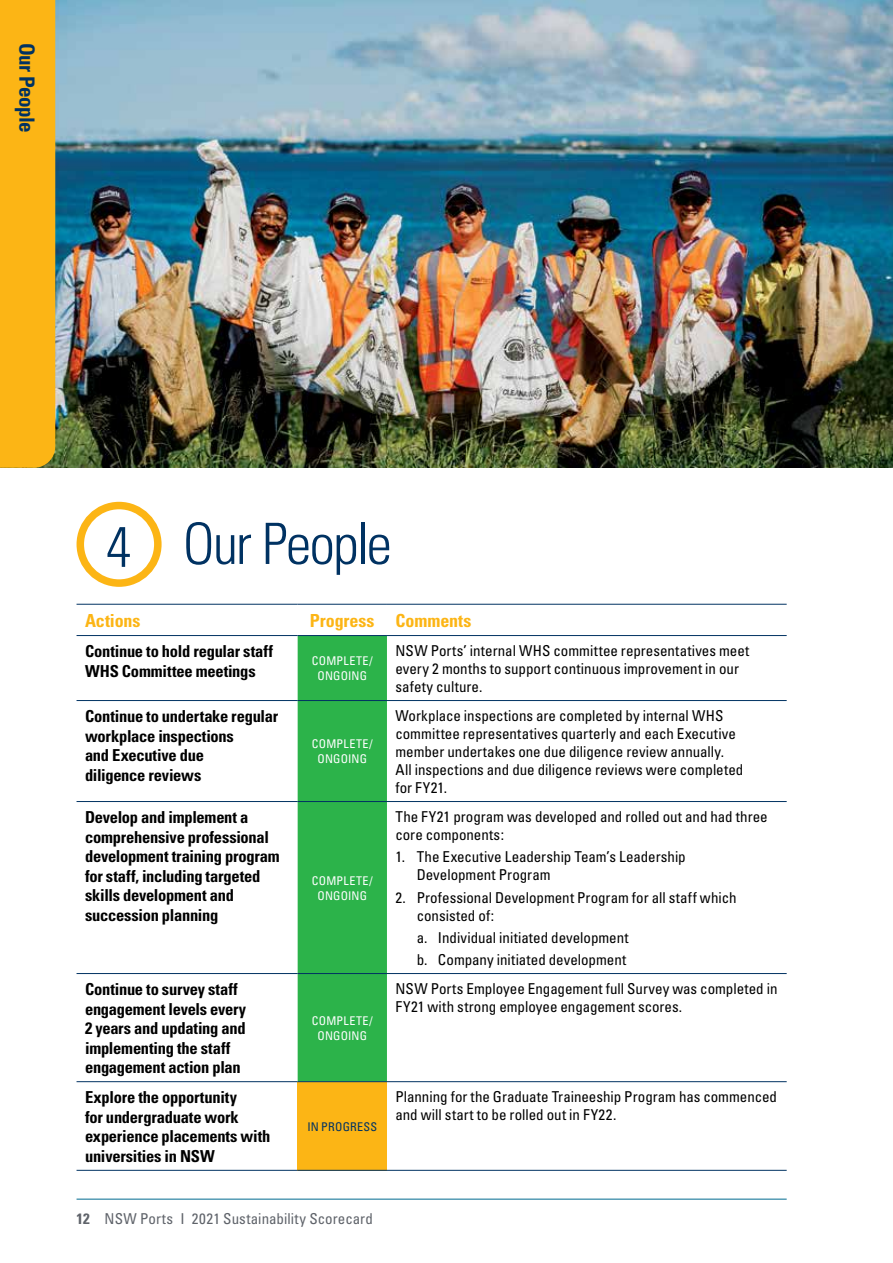
<style>
.page{position:relative;width:893px;height:1263px;background:#fff}
.page>*{position:absolute;margin:0;border:0;box-sizing:border-box;transform-origin:0 0}
.t1{font:300 condensed 57px "Univers";letter-spacing:-.035em;color:#003262}
.t2{font:700 condensed 21px "Univers";letter-spacing:-.02em;color:#003262}
.t3{font:700 condensed 18px "Univers";letter-spacing:-.005em;color:#fcb515}
.t4{font:700 condensed 16.5px/19.5px "Univers";letter-spacing:-.015em;color:#000}
.t5{font:condensed 15px/18px "Univers";color:#000}
.t6{font:condensed 15px "Univers";letter-spacing:.005em;color:#5f636a}
.t7{font:condensed 12px/15px "Univers";letter-spacing:.015em;color:#fff;text-align:center}
.t8{font:condensed 12px "Univers";letter-spacing:.025em;color:#003262}
.s1{font-weight:700}
</style>
<div class="page">
<img style="left:55px;top:0;width:837px;height:468px">
<div style="left:0;top:0;width:55px;height:468px;background:#fcb515"></div>
<div style="left:298px;top:636px;width:89px;height:445px;background:#2cb34a"></div>
<div style="left:298px;top:1082px;width:89px;height:88px;background:#fcb515"></div>
<hr style="left:77px;top:604px;width:221px;height:1px;background:#003262">
<hr style="left:298px;top:604px;width:89px;height:1px;background:#003262">
<hr style="left:387px;top:604px;width:400px;height:1px;background:#003262">
<hr style="left:77px;top:635px;width:221px;height:1px;background:#003262">
<hr style="left:298px;top:635px;width:89px;height:1px;background:#003262">
<hr style="left:387px;top:635px;width:400px;height:1px;background:#003262">
<hr style="left:77px;top:700px;width:221px;height:1px;background:#003262">
<hr style="left:298px;top:700px;width:89px;height:1px;background:#003262">
<hr style="left:387px;top:700px;width:400px;height:1px;background:#003262">
<hr style="left:77px;top:801px;width:221px;height:1px;background:#003262">
<hr style="left:298px;top:801px;width:89px;height:1px;background:#003262">
<hr style="left:387px;top:801px;width:400px;height:1px;background:#003262">
<hr style="left:77px;top:973px;width:221px;height:1px;background:#003262">
<hr style="left:298px;top:973px;width:89px;height:1px;background:#003262">
<hr style="left:387px;top:973px;width:400px;height:1px;background:#003262">
<hr style="left:77px;top:1081px;width:221px;height:1px;background:#003262">
<hr style="left:298px;top:1081px;width:89px;height:1px;background:#003262">
<hr style="left:387px;top:1081px;width:400px;height:1px;background:#003262">
<hr style="left:77px;top:1170px;width:221px;height:1px;background:#003262">
<hr style="left:298px;top:1170px;width:89px;height:1px;background:#003262">
<hr style="left:387px;top:1170px;width:400px;height:1px;background:#003262">
<div style="left:77px;top:502px;width:85px;height:85px;border:8px solid #fcb515;border-radius:50%"></div>
<hr style="left:77px;top:1198px;width:710px;height:2px;background:#559cb5">
<h2 class="t2" style="left:40px;top:43px;width:92px;rotate:90deg">Our People</h2>
<h1 class="t1" style="left:106px;top:510px;width:287px">4 Our People</h1>
<p class="t3" style="left:85px;top:610px;width:57px">Actions</p>
<p class="t3" style="left:310px;top:610px;width:163px">Progress Comments</p>
<p class="t4" style="left:85px;top:641px;width:189px">Continue to hold regular staff<br>WHS Committee meetings</p>
<p class="t7" style="left:312px;top:653px;width:62px">COMPLETE/<br>ONGOING</p>
<p class="t5" style="left:395px;top:641px;width:355px">NSW Ports’ internal WHS committee representatives meet every 2 months to support continuous improvement in our safety culture.</p>
<p class="t4" style="left:85px;top:706px;width:195px">Continue to undertake regular workplace inspections<br>and Executive due<br>diligence reviews</p>
<p class="t5" style="left:395px;top:706px;width:349px">Workplace inspections are completed by internal WHS committee representatives quarterly and each Executive member undertakes one due diligence review annually.<br>All inspections and due diligence reviews were completed for FY21.</p>
<p class="t7" style="left:312px;top:736px;width:62px">COMPLETE/<br>ONGOING</p>
<p class="t4" style="left:85px;top:807px;width:196px">Develop and implement a comprehensive professional development training program for staff, including targeted skills development and succession planning</p>
<p class="t4" style="left:85px;top:979px;width:163px">Continue to survey staff engagement levels every<br>2 years and updating and implementing the staff engagement action plan</p>
<p class="t4" style="left:85px;top:1087px;width:187px">Explore the opportunity<br>for undergraduate work experience placements with universities in NSW</p>
<p class="t7" style="left:312px;top:873px;width:62px">COMPLETE/<br>ONGOING</p>
<p class="t7" style="left:312px;top:1013px;width:62px">COMPLETE/<br>ONGOING</p>
<p class="t5" style="left:395px;top:807px;width:374px">The FY21 program was developed and rolled out and had three core components:</p>
<p class="t5" style="left:417px;top:848px;width:271px;text-indent:-21px">1. The Executive Leadership Team’s Leadership<br>Development Program</p>
<p class="t5" style="left:417px;top:888px;width:321px;text-indent:-21px">2. Professional Development Program for all staff which consisted of:</p>
<p class="t5" style="left:417px;top:926px;width:213px;line-height:22.2px">a. Individual initiated development b. Company initiated development</p>
<p class="t5" style="left:395px;top:979px;width:384px">NSW Ports Employee Engagement full Survey was completed in<br>FY21 with strong employee engagement scores.</p>
<p class="t8" style="left:307px;top:1119px;width:71px">IN PROGRESS</p>
<p class="t5" style="left:395px;top:1087px;width:383px">Planning for the Graduate Traineeship Program has commenced and will start to be rolled out in FY22.</p>
<p class="t6" style="left:77px;top:1209px;width:298px"><span class="s1">12</span> NSW Ports I 2021 Sustainability Scorecard</p>
</div>
